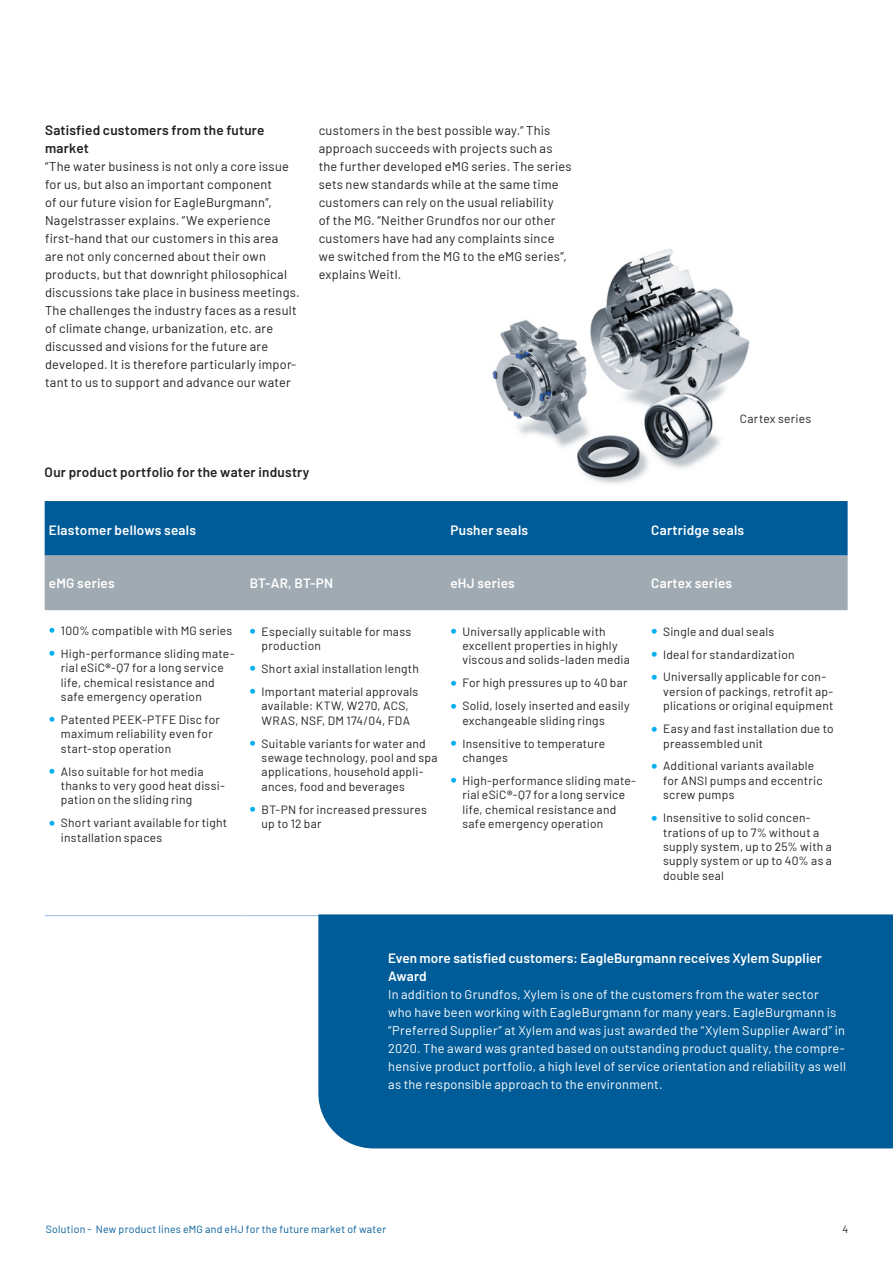
<style>
.page{position:relative;width:893px;height:1263px;background:#fff}
.page>*{position:absolute;margin:0;border:0;box-sizing:border-box;transform-origin:0 0}
.t1{font:600 13.5px/18px "Barlow";letter-spacing:.015em;color:#fff}
.t2{font:600 13.5px/18px "Barlow";letter-spacing:.015em;color:#231f20}
.t3{font:12.75px/18px "Barlow";letter-spacing:.02em;color:#231f20}
.t4{font:12.75px/18px "Barlow";letter-spacing:.02em;color:#fff}
.t5{font:12px/14.4px "Barlow";letter-spacing:.02em;color:#231f20}
.t6{font:10.5px "Barlow";letter-spacing:.025em;color:#005c98}
.t7{font:10.5px "Barlow";color:#231f20}
.s1{font-size:21px;color:#00aeef}
.s2{font-weight:600}
</style>
<div class="page">
<svg style="left:45px;top:501px;width:803px;height:109px;background:#5083a5"></svg>
<hr style="left:45px;top:915px;width:200px;height:1px;background:#96bce0">
<hr style="left:245px;top:915px;width:201px;height:1px;background:#96bce0">
<img style="left:492px;top:248px;width:258px;height:236px">
<div style="left:318px;top:914px;width:575px;height:234px;background:#005c98"></div>
<p class="t2" style="left:45px;top:120px;width:221px">Satisfied customers from the future market</p>
<p class="t3" style="left:45px;top:156px;width:256px">“The water business is not only a core issue for us, but also an important component<br>of our future vision for EagleBurgmann”, Nagelstrasser explains. “We experience first-hand that our customers in this area are not only concerned about their own products, but that downright philosophical discussions take place in business meetings.<br>The challenges the industry faces as a result of climate change, urbanization, etc. are discussed and visions for the future are developed. It is therefore particularly impor&shy;tant to us to support and advance our water</p>
<p class="t3" style="left:319px;top:120px;width:255px">customers in the best possible way.“ This approach succeeds with projects such as the further developed eMG series. The series sets new standards while at the same time customers can rely on the usual reliability<br>of the MG. “Neither Grundfos nor our other customers have had any complaints since we switched from the MG to the eMG series”, explains Weitl.</p>
<p class="t2" style="left:45px;top:462px;width:266px">Our product portfolio for the water industry</p>
<p class="t5" style="left:740px;top:411px;width:73px">Cartex series</p>
<p class="t1" style="left:49px;top:520px;width:149px">Elastomer bellows seals</p>
<p class="t1" style="left:450px;top:520px;width:79px">Pusher seals</p>
<p class="t1" style="left:651px;top:520px;width:95px">Cartridge seals</p>
<p class="t1" style="left:49px;top:573px;width:67px">eMG series</p>
<p class="t1" style="left:250px;top:573px;width:85px">BT-AR, BT-PN</p>
<p class="t1" style="left:450px;top:573px;width:66px">eHJ series</p>
<p class="t1" style="left:651px;top:573px;width:83px">Cartex series</p>
<p class="t5" style="left:49px;top:622px;width:185px"><span class="s1">•</span> 100% compatible with MG series</p>
<p class="t5" style="left:61px;top:645px;width:175px;text-indent:-12px"><span class="s1">•</span> High-performance sliding mate&shy;rial eSiC<span class="s2">®</span>-Q7 for a long service life, chemical resistance and safe emergency operation</p>
<p class="t5" style="left:61px;top:711px;width:161px;text-indent:-12px"><span class="s1">•</span> Patented PEEK-PTFE Disc for maximum reliability even for start-stop operation</p>
<p class="t5" style="left:61px;top:763px;width:165px;text-indent:-12px"><span class="s1">•</span> Also suitable for hot media thanks to very good heat dissi&shy;pation on the sliding ring</p>
<p class="t5" style="left:61px;top:815px;width:168px;text-indent:-12px"><span class="s1">•</span> Short variant available for tight installation spaces</p>
<p class="t5" style="left:262px;top:623px;width:151px;text-indent:-12px"><span class="s1">•</span> Especially suitable for mass production</p>
<p class="t5" style="left:250px;top:660px;width:171px"><span class="s1">•</span> Short axial installation length</p>
<p class="t5" style="left:250px;top:683px;width:170px;text-align:center"><span class="s1">•</span> Important material approvals available: KTW, W270, ACS,<br>WRAS, NSF, DM 174/04, FDA</p>
<p class="t5" style="left:262px;top:735px;width:177px;text-indent:-12px"><span class="s1">•</span> Suitable variants for water and sewage technology, pool and spa applications, household appli&shy;ances, food and beverages</p>
<p class="t5" style="left:262px;top:801px;width:167px;text-indent:-12px"><span class="s1">•</span> BT-PN for increased pressures up to 12 bar</p>
<p class="t5" style="left:462px;top:623px;width:169px;text-indent:-12px"><span class="s1">•</span> Universally applicable with excellent properties in highly viscous and solids-laden media</p>
<p class="t5" style="left:450px;top:675px;width:179px"><span class="s1">•</span> For high pressures up to 40 bar</p>
<p class="t5" style="left:462px;top:698px;width:169px;text-indent:-12px"><span class="s1">•</span> Solid, losely inserted and easily exchangeable sliding rings</p>
<p class="t5" style="left:462px;top:735px;width:144px;text-indent:-12px"><span class="s1">•</span> Insensitive to temperature changes</p>
<p class="t5" style="left:462px;top:772px;width:175px;text-indent:-12px"><span class="s1">•</span> High-performance sliding mate&shy;rial eSiC<span class="s2">®</span>-Q7 for a long service life, chemical resistance and safe emergency operation</p>
<p class="t5" style="left:651px;top:623px;width:125px"><span class="s1">•</span> Single and dual seals</p>
<p class="t5" style="left:651px;top:646px;width:145px"><span class="s1">•</span> Ideal for standardization</p>
<p class="t5" style="left:663px;top:669px;width:172px;text-indent:-12px"><span class="s1">•</span> Universally applicable for con&shy;version of packings, retrofit ap&shy;plications or original equipment</p>
<p class="t5" style="left:663px;top:721px;width:172px;text-indent:-12px"><span class="s1">•</span> Easy and fast installation due to preassembled unit</p>
<p class="t5" style="left:663px;top:758px;width:161px;text-indent:-12px"><span class="s1">•</span> Additional variants available for ANSI pumps and eccentric screw pumps</p>
<p class="t5" style="left:663px;top:810px;width:170px;text-indent:-12px"><span class="s1">•</span> Insensitive to solid concen&shy;trations of up to 7% without a supply system, up to 25% with a supply system or up to 40% as a double seal</p>
<p class="t1" style="left:388px;top:948px;width:435px">Even more satisfied customers: EagleBurgmann receives Xylem Supplier<br>Award</p>
<p class="t4" style="left:388px;top:984px;width:459px">In addition to Grundfos, Xylem is one of the customers from the water sector<br>who have been working with EagleBurgmann for many years. EagleBurgmann is “Preferred Supplier” at Xylem and was just awarded the “Xylem Supplier Award” in 2020. The award was granted based on outstanding product quality, the compre&shy;hensive product portfolio, a high level of service orientation and reliability as well as the responsible approach to the environment.</p>
<p class="t6" style="left:46px;top:1222px;width:342px">Solution - New product lines eMG and eHJ for the future market of water</p>
<p class="t7" style="left:842px;top:1222px;width:7px">4</p>
</div>
